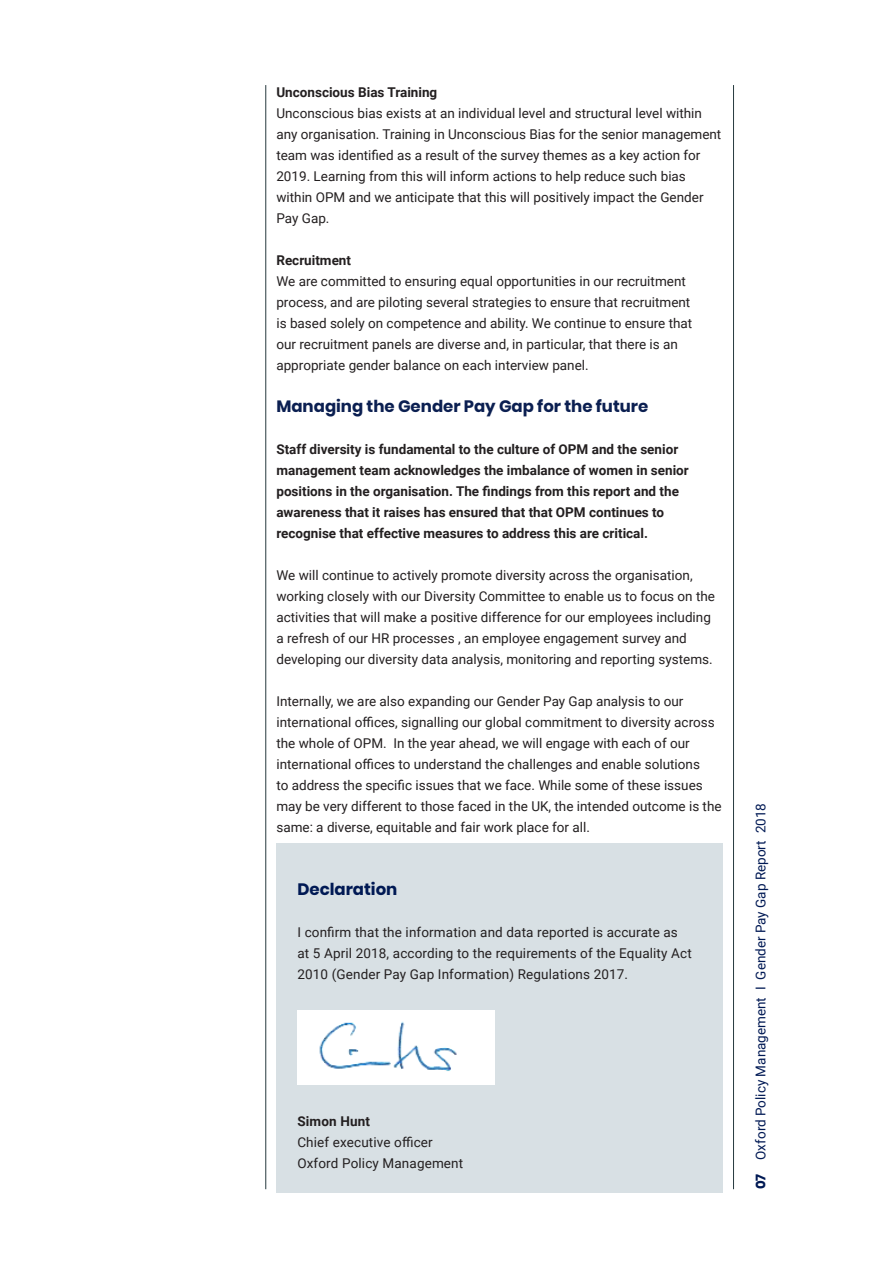
<style>
.page{position:relative;width:893px;height:1263px;background:#fff}
.page>*{position:absolute;margin:0;border:0;box-sizing:border-box;transform-origin:0 0}
.Full_out_text{font:700 16.5px "Poppins";color:#0b1f51}
.Box_title{font:700 16.5px "Poppins";color:#001954}
.Full_out_text-2{font:13.5px/21px "Roboto";color:#231f20}
.Full_out_text-3{font:700 13.5px/21px "Roboto";color:#231f20}
.Box_title-2{font:13.5px/21px "Roboto";letter-spacing:.01em;color:#231f20}
.Running_footer{font:13.5px "Roboto";color:#001954}
.Box_full_out{font:13.5px "Roboto";letter-spacing:.01em;color:#231f20}
.Box_full_out-2{font:700 13.5px "Roboto";letter-spacing:.01em;color:#231f20}
.s1{font-family:"Poppins";font-weight:700}
</style>
<div class="page">
<hr style="left:265px;top:85px;width:1px;height:1104px;background:#273a3f">
<hr style="left:733px;top:85px;width:1px;height:1104px;background:#273a3f">
<div style="left:276px;top:843px;width:447px;height:160px;background:#d8e0e4"></div>
<div style="left:276px;top:990px;width:447px;height:55px;background:#d8e0e4"></div>
<div style="left:276px;top:1032px;width:447px;height:55px;background:#d8e0e4"></div>
<div style="left:276px;top:1074px;width:447px;height:55px;background:#d8e0e4"></div>
<div style="left:276px;top:1116px;width:447px;height:55px;background:#d8e0e4"></div>
<div style="left:276px;top:1137px;width:447px;height:55px;background:#d8e0e4"></div>
<img style="left:298px;top:1011px;width:197px;height:73px">
<p class="Full_out_text-3" style="left:276px;top:81px;width:162px">Unconscious Bias Training</p>
<p class="Full_out_text-2" style="left:276px;top:102px;width:446px">Unconscious bias exists at an individual level and structural level within any organisation. Training in Unconscious Bias for the senior management team was identified as a result of the survey themes as a key action for 2019. Learning from this will inform actions to help reduce such bias within OPM and we anticipate that this will positively impact the Gender Pay Gap.</p>
<p class="Full_out_text-3" style="left:276px;top:249px;width:76px">Recruitment</p>
<p class="Full_out_text-2" style="left:276px;top:270px;width:417px">We are committed to ensuring equal opportunities in our recruitment process, and are piloting several strategies to ensure that recruitment is based solely on competence and ability. We continue to ensure that our recruitment panels are diverse and, in particular, that there is an appropriate gender balance on each interview panel.</p>
<p class="Full_out_text" style="left:276px;top:397px;width:373px">Managing the Gender Pay Gap for the future</p>
<p class="Full_out_text-3" style="left:276px;top:438px;width:414px">Staff diversity is fundamental to the culture of OPM and the senior management team acknowledges the imbalance of women in senior positions in the organisation. The findings from this report and the awareness that it raises has ensured that that OPM continues to recognise that effective measures to address this are critical.</p>
<p class="Full_out_text-2" style="left:276px;top:564px;width:440px">We will continue to actively promote diversity across the organisation, working closely with our Diversity Committee to enable us to focus on the activities that will make a positive difference for our employees including a refresh of our HR processes , an employee engagement survey and developing our diversity data analysis, monitoring and reporting systems.</p>
<p class="Full_out_text-2" style="left:276px;top:690px;width:447px">Internally, we are also expanding our Gender Pay Gap analysis to our international offices, signalling our global commitment to diversity across the whole of OPM. In the year ahead, we will engage with each of our international offices to understand the challenges and enable solutions<br>to address the specific issues that we face. While some of these issues may be very different to those faced in the UK, the intended outcome is the same: a diverse, equitable and fair work place for all.</p>
<p class="Box_title" style="left:297px;top:880px;width:102px">Declaration</p>
<p class="Box_title-2" style="left:297px;top:921px;width:396px">I confirm that the information and data reported is accurate as at 5 April 2018, according to the requirements of the Equality Act<br>2010 (Gender Pay Gap Information) Regulations 2017.</p>
<p class="Box_full_out-2" style="left:297px;top:1112px;width:74px">Simon Hunt</p>
<p class="Box_full_out" style="left:297px;top:1133px;width:137px">Chief executive officer</p>
<p class="Box_full_out" style="left:297px;top:1154px;width:167px">Oxford Policy Management</p>
<p class="Running_footer" style="left:751px;top:1189px;width:388px;rotate:-90deg"><span class="s1">07</span> Oxford Policy Management I Gender Pay Gap Report 2018</p>
</div>
